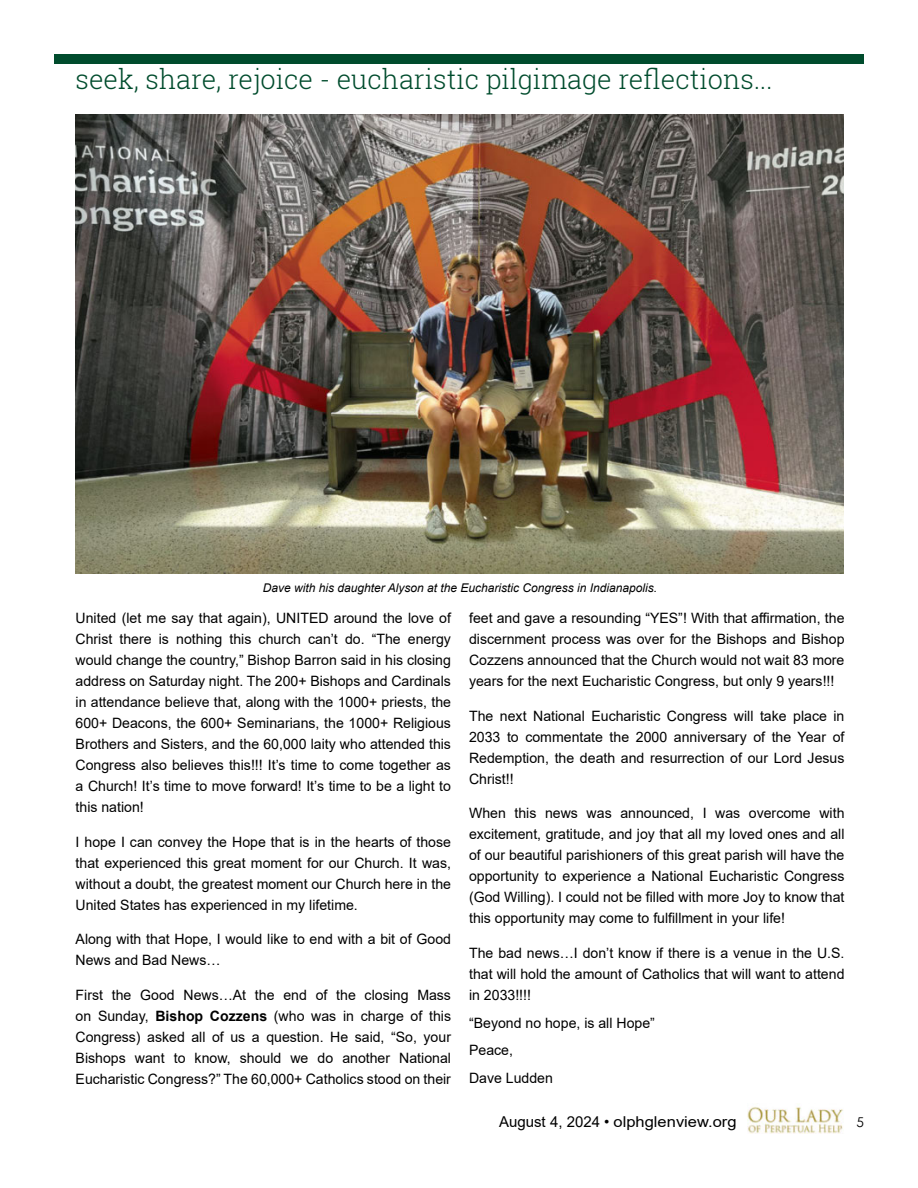
<style>
.page{position:relative;width:918px;height:1188px;background:#fff}
.page>*{position:absolute;margin:0;border:0;box-sizing:border-box;transform-origin:0 0}
.t1{font:300 27px "Roboto Slab";color:#004c2d}
.t2{font:15px "Qdgcqj Arial";color:#000}
.t3{font:14.25px/21px "Qdgcqj Arial";color:#000;text-align:justify}
.t4{font:14.25px "Blsqpg Arial";color:#000}
.t5{font:13.5px "Century Gothic";color:#000}
.t6{font:italic 12px "Arial";color:#000}
.s1{font-family:"Blsqpg Arial"}
.s2{font-family:"Arial";font-weight:700}
</style>
<div class="page">
<div style="left:54px;top:54px;width:810px;height:9px;background:#004c2d"></div>
<img style="left:748px;top:1107px;width:95px;height:27px">
<img style="left:76px;top:114px;width:768px;height:459px">
<h1 class="t1" style="left:76px;top:60px;width:698px">seek, share, rejoice - eucharistic pilgimage reflections...</h1>
<p class="t6" style="left:263px;top:580px;width:396px">Dave with his daughter Alyson at the Eucharistic Congress in Indianapolis.</p>
<p class="t3" style="left:76px;top:608px;width:377px">United (let me say that again), UNITED around the love of Christ there is nothing this church can’t do. “The energy would change the country,” Bishop Barron said in his closing address on Saturday night. The 200+ Bishops and Cardinals in attendance believe that, along with the 1000+ priests, the 600+ Deacons, the 600+ Seminarians, the 1000+ Religious Brothers and Sisters, and the 60,000 laity who attended this Congress also believes this!!! It’s time to come together as a Church! It’s time to move forward! It’s time to be a light to this nation!</p>
<p class="t3" style="left:76px;top:831px;width:377px">I hope I can convey the Hope that is in the hearts of those that experienced this great moment for our Church. It was, without a doubt, the greatest moment our Church here in the United States has experienced in my lifetime.</p>
<p class="t3" style="left:76px;top:929px;width:377px">Along with that Hope, I would like to end with a bit of Good<br>News and Bad News…</p>
<p class="t3" style="left:76px;top:984px;width:377px">First the Good News…At the end of the closing Mass <span class="s1">on Sunday,</span> <span class="s2">Bishop Cozzens</span> (who was in charge of this Congress) asked all of us a question. He said, “So, your Bishops want to know, should we do another National Eucharistic Congress?” The 60,000+ Catholics stood on their</p>
<p class="t3" style="left:469px;top:608px;width:377px">feet and gave a resounding “YES”! With that affirmation, the discernment process was over for the Bishops and Bishop Cozzens announced that the Church would not wait 83 more years for the next Eucharistic Congress, but only 9 years!!!</p>
<p class="t3" style="left:469px;top:705px;width:377px">The next National Eucharistic Congress will take place in 2033 to commentate the 2000 anniversary of the Year of Redemption, the death and resurrection of our Lord Jesus Christ!!</p>
<p class="t3" style="left:469px;top:803px;width:377px">When this news was announced, I was overcome with excitement, gratitude, and joy that all my loved ones and all of our beautiful parishioners of this great parish will have the opportunity to experience a National Eucharistic Congress (God Willing). I could not be filled with more Joy to know that this opportunity may come to fulfillment in your life!</p>
<p class="t3" style="left:469px;top:942px;width:377px">The bad news…I don’t know if there is a venue in the U.S. that will hold the amount of Catholics that will want to attend in 2033!!!!</p>
<p class="t3" style="left:469px;top:1009px;width:187px;line-height:27.8px">“Beyond no hope, is all Hope”<br>Peace,</p>
<p class="t4" style="left:469px;top:1068px;width:85px">Dave Ludden</p>
<p class="t2" style="left:499px;top:1112px;width:239px">August 4, 2024 • olphglenview.org</p>
<p class="t5" style="left:857px;top:1113px;width:9px">5</p>
</div>
